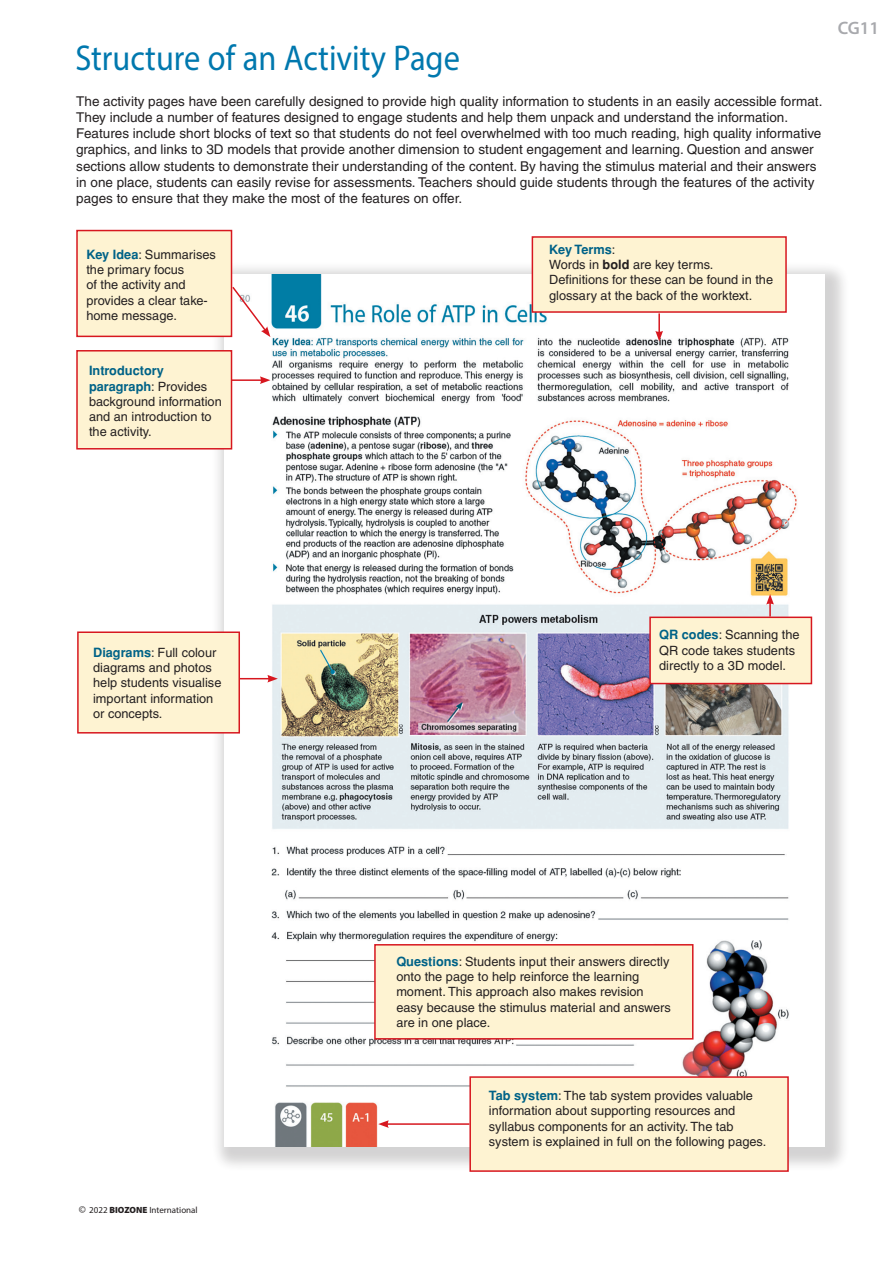
<style>
.page{position:relative;width:893px;height:1263px;background:#fff}
.page>*{position:absolute;margin:0;border:0;box-sizing:border-box;transform-origin:0 0}
.Activity_page_header{font:36px "Myriad Pro";color:#0078ae;scale:.9 1}
.t1{font:600 18px "Myriad Pro";color:#a8a9ad}
._9pt_left_auto{font:13.5px/16.2px "Helvetica";color:#231f20}
._8_5_left_auto{font:12.75px/15.3px "Helvetica";color:#231f20}
.t2{font:9px "Myriad Pro";color:#231f20}
.s1{font-weight:700;color:#006287}
.s2{font-weight:700}
.s3{font-size:10.5px}
.s4{font-weight:900}
</style>
<div class="page">
<div style="left:211px;top:261px;width:639px;height:912px;background:#231f20;opacity:.2"></div>
<img style="left:225px;top:275px;width:599px;height:871px">
<div style="left:374px;top:944px;width:319px;height:95px;background:#fef3d2;border:2px solid #d7171f"></div>
<hr style="left:187px;top:678px;width:83px;height:1px;background:#d7171f">
<svg style="left:267px;top:675px;width:11px;height:7px"></svg>
<hr style="left:179px;top:379px;width:83px;height:2px;background:#d7171f">
<svg style="left:260px;top:376px;width:10px;height:8px"></svg>
<div style="left:76px;top:230px;width:156px;height:107px;background:#fef3d2;border:2px solid #d7171f"></div>
<hr style="left:658px;top:313px;width:2px;height:20px;background:#d7171f">
<svg style="left:655px;top:331px;width:8px;height:10px"></svg>
<div style="left:76px;top:350px;width:156px;height:99px;background:#fef3d2;border:2px solid #d7171f"></div>
<div style="left:77px;top:631px;width:163px;height:102px;background:#fef3d2;border:2px solid #d7171f"></div>
<hr style="left:386px;top:1123px;width:83px;height:2px;background:#d7171f">
<svg style="left:378px;top:1120px;width:11px;height:8px"></svg>
<div style="left:649px;top:616px;width:163px;height:68px;background:#fef3d2;border:2px solid #d7171f"></div>
<svg style="left:766px;top:594px;width:8px;height:22px"></svg>
<div style="left:532px;top:236px;width:255px;height:77px;background:#fef3d2;border:2px solid #d7171f"></div>
<svg style="left:231px;top:285px;width:39px;height:52px"></svg>
<div style="left:469px;top:1076px;width:320px;height:96px;background:#fef3d2;border:2px solid #d7171f"></div>
<p class="Activity_page_header" style="left:75px;top:36px;width:429px">Structure of an Activity Page</p>
<p class="_9pt_left_auto" style="left:76px;top:93px;width:15px">xx</p>
<p class="_9pt_left_auto" style="left:76px;top:93px;width:748px">The activity pages have been carefully designed to provide high quality information to students in an easily accessible format.<br>They include a number of features designed to engage students and help them unpack and understand the information.<br>Features include short blocks of text so that students do not feel overwhelmed with too much reading, high quality informative graphics, and links to 3D models that provide another dimension to student engagement and learning. Question and answer sections allow students to demonstrate their understanding of the content. By having the stimulus material and their answers in one place, students can easily revise for assessments. Teachers should guide students through the features of the activity pages to ensure that they make the most of the features on offer.</p>
<p class="_8_5_left_auto" style="left:86px;top:247px;width:131px"><span class="s1">Key Idea</span>: Summarises the primary focus<br>of the activity and provides a clear take&shy;home message.</p>
<p class="_8_5_left_auto" style="left:549px;top:241px;width:225px"><span class="s1">Key Terms</span>:<br>Words in <span class="s2">bold</span> are key terms.<br>Definitions for these can be found in the glossary at the back of the worktext.</p>
<h2 class="t1" style="left:838px;top:16px;width:43px">CG11</h2>
<p class="_8_5_left_auto" style="left:89px;top:363px;width:134px"><span class="s1">Introductory paragraph</span>: Provides background information and an introduction to the activity.</p>
<p class="_8_5_left_auto" style="left:93px;top:644px;width:130px"><span class="s1">Diagrams</span>: Full colour diagrams and photos help students visualise important information or concepts.</p>
<p class="_8_5_left_auto" style="left:659px;top:627px;width:142px"><span class="s1">QR codes</span>: Scanning the<br>QR code takes students directly to a 3D model.</p>
<p class="t2" style="left:79px;top:1204px;width:121px"><span class="s3">©</span> 2022 <span class="s4">BIOZONE</span> International</p>
<p class="_8_5_left_auto" style="left:396px;top:953px;width:276px"><span class="s1">Questions</span>: Students input their answers directly onto the page to help reinforce the learning moment. This approach also makes revision easy because the stimulus material and answers are in one place.</p>
<p class="_8_5_left_auto" style="left:489px;top:1088px;width:279px"><span class="s1">Tab system</span>: The tab system provides valuable information about supporting resources and syllabus components for an activity. The tab system is explained in full on the following pages.</p>
</div>
